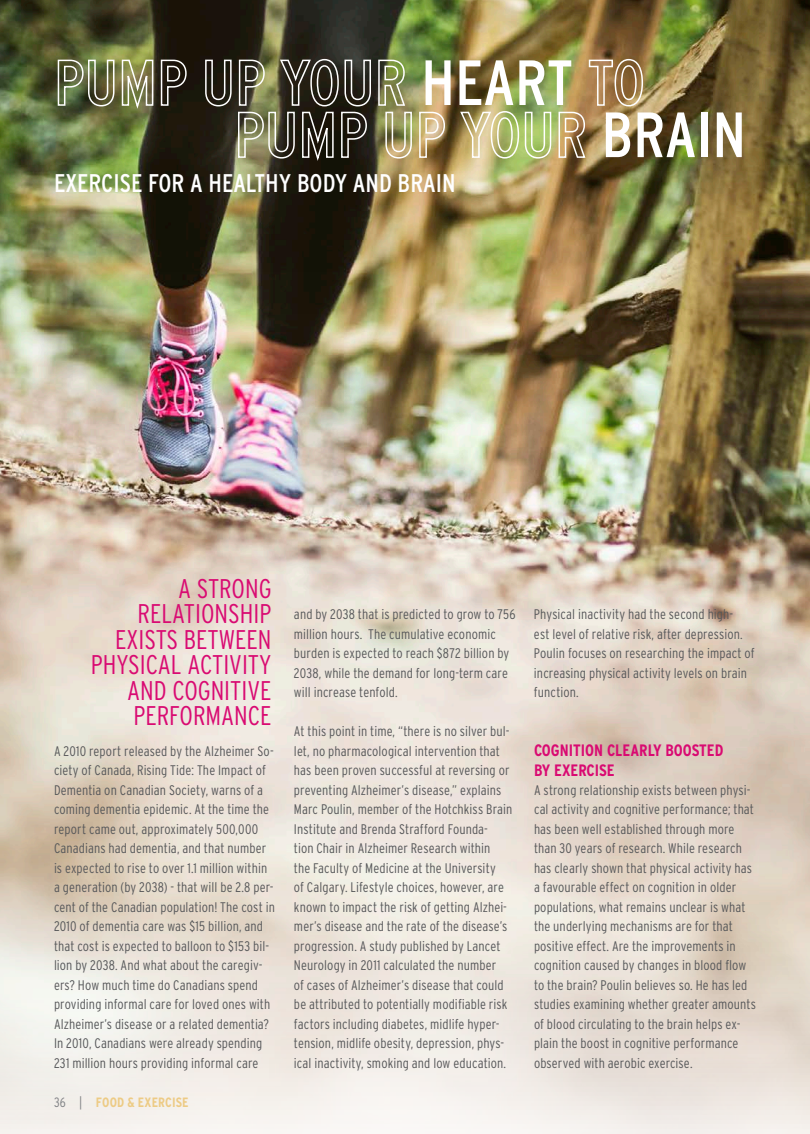
<style>
.page{position:relative;width:810px;height:1134px;background:#fff}
.page>*{position:absolute;margin:0;border:0;box-sizing:border-box;transform-origin:0 0}
.Article_Title_2{font:condensed 63.75px "Interstate";color:#fff}
.Call_Out{font:300 condensed 27px/25.5px "Interstate";color:#d90a72;text-align:right}
.Subhead_2{font:condensed 25.5px "Interstate";color:#fff}
.Subheading_1{font:700 condensed 16.5px/19.5px "Interstate";color:#d90a72}
.t1{font:300 condensed 13.8px/19.5px "Interstate";letter-spacing:.005em;color:#57585a}
.t2{font:700 condensed 13.5px "Interstate";letter-spacing:.01em;color:#edcb85}
.s1{font-weight:300;color:#808285}
</style>
<div class="page">
<img style="left:0;top:0;width:810px;height:1134px">
<svg style="left:57px;top:59px;width:58px;height:48px"></svg>
<svg style="left:121px;top:59px;width:33px;height:52px"></svg>
<svg style="left:160px;top:59px;width:27px;height:48px"></svg>
<img style="left:204px;top:58px;width:242px;height:105px">
<svg style="left:459px;top:110px;width:93px;height:49px"></svg>
<img style="left:558px;top:58px;width:86px;height:101px">
<p class="Article_Title_2" style="left:421px;top:44px;width:154px">HEART</p>
<p class="Subhead_2" style="left:54px;top:168px;width:403px">EXERCISE FOR A HEALTHY BODY AND BRAIN</p>
<p class="Article_Title_2" style="left:601px;top:96px;width:146px">BRAIN</p>
<p class="Call_Out" style="left:91px;top:575px;width:182px">A STRONG<br>RELATIONSHIP<br>EXISTS BETWEEN<br>PHYSICAL ACTIVITY<br>AND COGNITIVE<br>PERFORMANCE</p>
<p class="t1" style="left:54px;top:741px;width:222px">A 2010 report released by the Alzheimer So&shy;ciety of Canada, Rising Tide: The Impact of Dementia on Canadian Society, warns of a coming dementia epidemic. At the time the report came out, approximately 500,000<br>Canadians had dementia, and that number is expected to rise to over 1.1 million within a generation (by 2038) - that will be 2.8 per&shy;cent of the Canadian population! The cost in 2010 of dementia care was $15 billion, and that cost is expected to balloon to $153 bil&shy;lion by 2038. And what about the caregiv&shy;ers? How much time do Canadians spend providing informal care for loved ones with Alzheimer’s disease or a related dementia?<br>In 2010, Canadians were already spending 231 million hours providing informal care</p>
<p class="t2" style="left:54px;top:1094px;width:136px"><span class="s1">36 |</span> FOOD &amp; EXERCISE</p>
<p class="t1" style="left:294px;top:605px;width:223px">and by 2038 that is predicted to grow to 756 million hours. The cumulative economic burden is expected to reach $872 billion by 2038, while the demand for long-term care will increase tenfold.</p>
<p class="t1" style="left:294px;top:722px;width:220px">At this point in time, “there is no silver bul&shy;let, no pharmacological intervention that has been proven successful at reversing or preventing Alzheimer’s disease,” explains Marc Poulin, member of the Hotchkiss Brain Institute and Brenda Strafford Founda-<br>tion Chair in Alzheimer Research within<br>the Faculty of Medicine at the University<br>of Calgary. Lifestyle choices, however, are known to impact the risk of getting Alzhei&shy;mer’s disease and the rate of the disease’s progression. A study published by Lancet Neurology in 2011 calculated the number<br>of cases of Alzheimer’s disease that could be attributed to potentially modifiable risk factors including diabetes, midlife hyper&shy;tension, midlife obesity, depression, phys&shy;ical inactivity, smoking and low education.</p>
<p class="t1" style="left:534px;top:605px;width:222px">Physical inactivity had the second high-<br>est level of relative risk, after depression.<br>Poulin focuses on researching the impact of increasing physical activity levels on brain function.</p>
<p class="Subheading_1" style="left:534px;top:740px;width:191px">COGNITION CLEARLY BOOSTED<br>BY EXERCISE</p>
<p class="t1" style="left:534px;top:780px;width:223px">A strong relationship exists between physi&shy;cal activity and cognitive performance; that has been well established through more than 30 years of research. While research has clearly shown that physical activity has a favourable effect on cognition in older populations, what remains unclear is what the underlying mechanisms are for that positive effect. Are the improvements in cognition caused by changes in blood flow to the brain? Poulin believes so. He has led studies examining whether greater amounts of blood circulating to the brain helps ex&shy;plain the boost in cognitive performance observed with aerobic exercise.</p>
</div>
